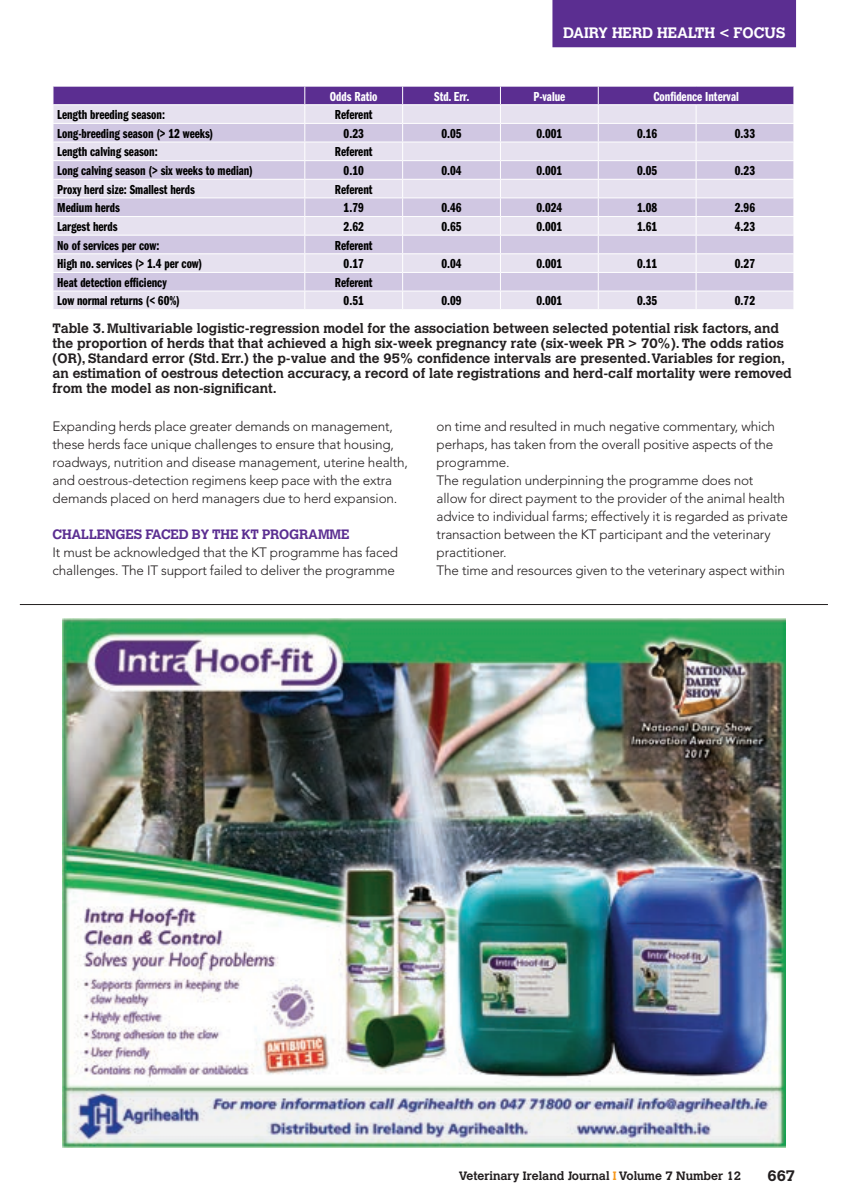
<style>
.page{position:relative;width:851px;height:1202px;background:#fff}
.page>*{position:absolute;margin:0;border:0;box-sizing:border-box;transform-origin:0 0}
.t1{font:700 15px "Calvert";color:#fff}
.t2{font:700 15px "Calvert";color:#231f20}
.t3{font:300 13.5px/18px "Avenir";letter-spacing:-.01em;color:#231f20}
.t4{font:700 13.5px/15px "Calvert";color:#231f20}
.t5{font:13.5px "Franklin Gothic Demi Cmpr";color:#000}
.t6{font:13.5px "Franklin Gothic Demi Cmpr";color:#fff}
.t7{font:700 13.5px "Calvert";letter-spacing:-.01em;color:#5b2e91}
.t8{font:700 12px "Calvert";color:#231f20}
.s1{color:#f7981d}
</style>
<div class="page">
<div style="left:552px;top:0;width:244px;height:47px;background:#5b2e91"></div>
<svg style="left:53px;top:86px;width:741px;height:223px;background:#d4cae3"></svg>
<img style="left:62px;top:619px;width:723px;height:529px">
<hr style="left:20px;top:604px;width:808px;height:1px;background:#231f20">
<p class="t1" style="left:563px;top:24px;width:224px">DAIRY HERD HEALTH &lt; FOCUS</p>
<p class="t6" style="left:330px;top:89px;width:49px">Odds Ratio</p>
<p class="t6" style="left:434px;top:89px;width:37px">Std. Err.</p>
<p class="t6" style="left:533px;top:89px;width:33px">P-value</p>
<p class="t6" style="left:653px;top:89px;width:87px">Confidence Interval</p>
<p class="t5" style="left:57px;top:107px;width:109px">Length breeding season:</p>
<p class="t5" style="left:335px;top:107px;width:39px">Referent</p>
<p class="t5" style="left:57px;top:126px;width:158px">Long-breeding season (&gt; 12 weeks)</p>
<p class="t5" style="left:343px;top:126px;width:22px">0.23</p>
<p class="t5" style="left:441px;top:126px;width:22px">0.05</p>
<p class="t5" style="left:536px;top:126px;width:27px">0.001</p>
<p class="t5" style="left:637px;top:126px;width:22px">0.16</p>
<p class="t5" style="left:735px;top:126px;width:22px">0.33</p>
<p class="t5" style="left:57px;top:144px;width:102px">Length calving season:</p>
<p class="t5" style="left:335px;top:144px;width:39px">Referent</p>
<p class="t5" style="left:57px;top:163px;width:197px">Long calving season (&gt; six weeks to median)</p>
<p class="t5" style="left:343px;top:163px;width:22px">0.10</p>
<p class="t5" style="left:441px;top:163px;width:22px">0.04</p>
<p class="t5" style="left:536px;top:163px;width:27px">0.001</p>
<p class="t5" style="left:637px;top:163px;width:22px">0.05</p>
<p class="t5" style="left:735px;top:163px;width:22px">0.23</p>
<p class="t5" style="left:57px;top:182px;width:139px">Proxy herd size: Smallest herds</p>
<p class="t5" style="left:335px;top:182px;width:39px">Referent</p>
<p class="t5" style="left:57px;top:200px;width:64px">Medium herds</p>
<p class="t5" style="left:343px;top:200px;width:22px">1.79</p>
<p class="t5" style="left:441px;top:200px;width:22px">0.46</p>
<p class="t5" style="left:536px;top:200px;width:27px">0.024</p>
<p class="t5" style="left:637px;top:200px;width:22px">1.08</p>
<p class="t5" style="left:735px;top:200px;width:22px">2.96</p>
<p class="t5" style="left:57px;top:219px;width:62px">Largest herds</p>
<p class="t5" style="left:343px;top:219px;width:22px">2.62</p>
<p class="t5" style="left:441px;top:219px;width:22px">0.65</p>
<p class="t5" style="left:536px;top:219px;width:27px">0.001</p>
<p class="t5" style="left:637px;top:219px;width:22px">1.61</p>
<p class="t5" style="left:735px;top:219px;width:22px">4.23</p>
<p class="t5" style="left:57px;top:238px;width:104px">No of services per cow:</p>
<p class="t5" style="left:335px;top:238px;width:39px">Referent</p>
<p class="t5" style="left:57px;top:256px;width:147px">High no. services (&gt; 1.4 per cow)</p>
<p class="t5" style="left:343px;top:256px;width:22px">0.17</p>
<p class="t5" style="left:441px;top:256px;width:22px">0.04</p>
<p class="t5" style="left:536px;top:256px;width:27px">0.001</p>
<p class="t5" style="left:637px;top:256px;width:22px">0.11</p>
<p class="t5" style="left:735px;top:256px;width:22px">0.27</p>
<p class="t5" style="left:57px;top:275px;width:111px">Heat detection efficiency</p>
<p class="t5" style="left:335px;top:275px;width:39px">Referent</p>
<p class="t5" style="left:57px;top:294px;width:124px">Low normal returns (&lt; 60%)</p>
<p class="t5" style="left:343px;top:294px;width:22px">0.51</p>
<p class="t5" style="left:441px;top:294px;width:22px">0.09</p>
<p class="t5" style="left:536px;top:294px;width:27px">0.001</p>
<p class="t5" style="left:637px;top:294px;width:22px">0.35</p>
<p class="t5" style="left:735px;top:294px;width:22px">0.72</p>
<p class="t4" style="left:53px;top:320px;width:740px">Table 3. Multivariable logistic-regression model for the association between selected potential risk factors, and the proportion of herds that that achieved a high six-week pregnancy rate (six-week PR &gt; 70%). The odds ratios (OR), Standard error (Std. Err.) the p-value and the 95% confidence intervals are presented.Variables for region, an estimation of oestrous detection accuracy, a record of late registrations and herd-calf mortality were removed from the model as non-significant.</p>
<p class="t3" style="left:53px;top:417px;width:357px">Expanding herds place greater demands on management, these herds face unique challenges to ensure that housing, roadways, nutrition and disease management, uterine health, and oestrous-detection regimens keep pace with the extra demands placed on herd managers due to herd expansion.</p>
<p class="t7" style="left:53px;top:525px;width:298px">CHALLENGES FACED BY THE KT PROGRAMME</p>
<p class="t3" style="left:53px;top:543px;width:347px">It must be acknowledged that the KT programme has faced challenges. The IT support failed to deliver the programme</p>
<p class="t3" style="left:437px;top:417px;width:353px">on time and resulted in much negative commentary, which perhaps, has taken from the overall positive aspects of the programme.<br>The regulation underpinning the programme does not<br>allow for direct payment to the provider of the animal health advice to individual farms; effectively it is regarded as private transaction between the KT participant and the veterinary practitioner.<br>The time and resources given to the veterinary aspect within</p>
<p class="t8" style="left:459px;top:1168px;width:284px">Veterinary Ireland Journal <span class="s1">I</span> Volume 7 Number 12</p>
<p class="t2" style="left:767px;top:1166px;width:29px">667</p>
</div>
